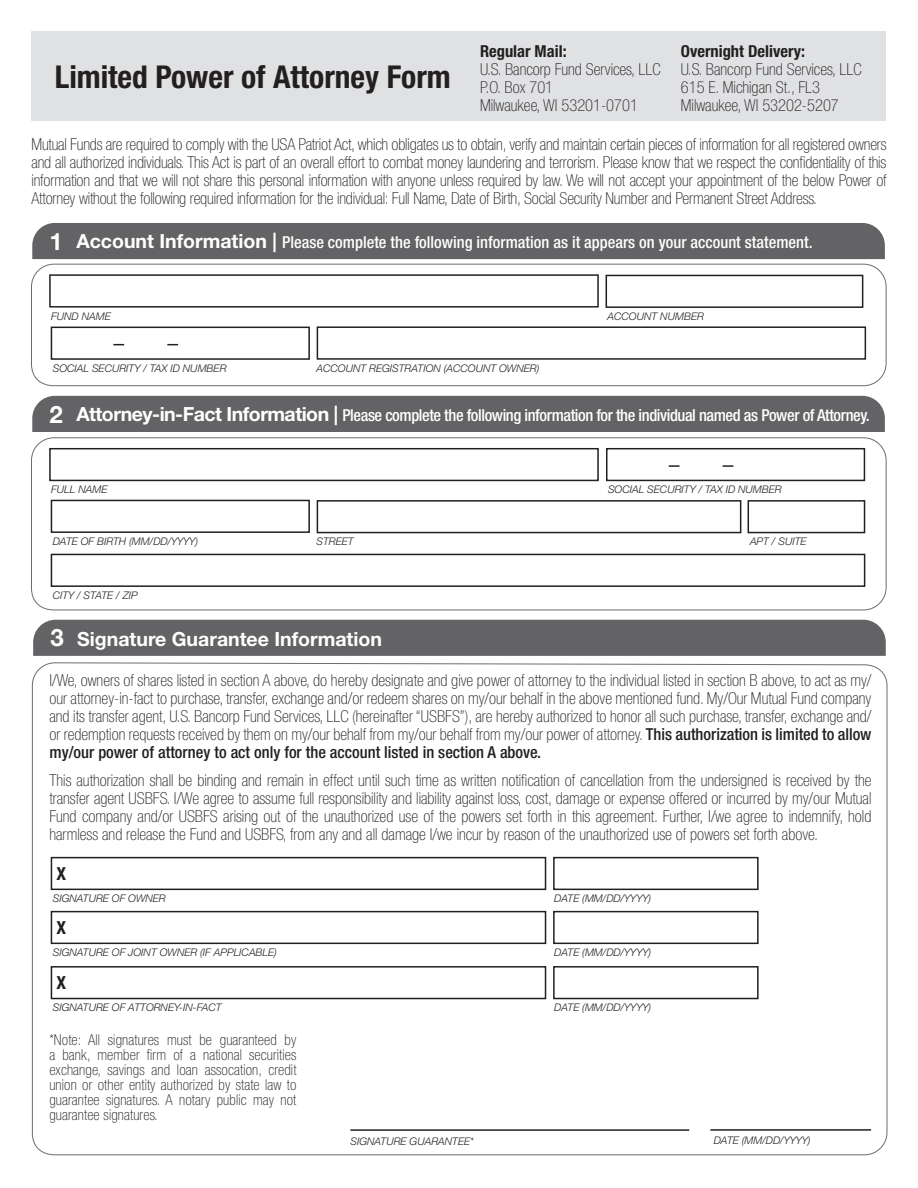
<style>
.page{position:relative;width:918px;height:1188px;background:#fff}
.page>*{position:absolute;margin:0;border:0;box-sizing:border-box;transform-origin:0 0}
.t1{font:700 condensed 31.5px "Helvetica Neue";color:#231f20}
.t2{font:700 24px "Helvetica Neue";color:#fff}
.t3{font:700 19.5px "Helvetica Neue";color:#fff}
.t4{font:700 condensed 18px "Helvetica Neue";color:#231f20}
.t5{font:100 condensed 16.5px/18px "Helvetica Neue";color:#231f20;text-align:justify}
.t6{font:500 condensed 16.5px "Helvetica Neue";letter-spacing:-.02em;color:#fff}
.t7{font:500 condensed 16.5px "Helvetica Neue";color:#fff}
.t8{font:700 condensed 16.5px "Helvetica Neue";color:#231f20}
.t9{font:100 condensed 15px/15px "Helvetica Neue";letter-spacing:.01em;color:#231f20;text-align:justify}
.t10{font:italic 300 10.5px "Helvetica Neue";color:#231f20}
.s1{font-weight:700;font-stretch:normal;font-size:19.5px}
.s2{font-weight:500}
</style>
<div class="page">
<div style="left:32px;top:32px;width:854px;height:89px;background:#e0e1e3"></div>
<div style="left:49px;top:274px;width:550px;height:34px;border:2px solid #231f20"></div>
<div style="left:49px;top:448px;width:550px;height:33px;border:2px solid #231f20"></div>
<div style="left:51px;top:327px;width:259px;height:33px;border:2px solid #231f20"></div>
<div style="left:51px;top:500px;width:259px;height:33px;border:2px solid #231f20"></div>
<div style="left:51px;top:554px;width:814px;height:33px;border:2px solid #231f20"></div>
<div style="left:606px;top:448px;width:259px;height:33px;border:2px solid #231f20"></div>
<div style="left:606px;top:275px;width:257px;height:33px;border:2px solid #231f20"></div>
<div style="left:317px;top:326px;width:549px;height:34px;border:2px solid #231f20"></div>
<div style="left:317px;top:500px;width:424px;height:33px;border:2px solid #231f20"></div>
<div style="left:748px;top:500px;width:117px;height:33px;border:2px solid #231f20"></div>
<div style="left:31px;top:264px;width:855px;height:122px;border:1px solid #6c6d70;border-radius:23px"></div>
<div style="left:31px;top:437px;width:855px;height:173px;border:1px solid #6c6d70;border-radius:23px"></div>
<div style="left:32px;top:396px;width:853px;height:36px;background:#636366"></div>
<div style="left:32px;top:223px;width:853px;height:36px;background:#636366"></div>
<svg style="left:669px;top:465px;width:10px;height:2px"></svg>
<svg style="left:723px;top:465px;width:10px;height:2px"></svg>
<svg style="left:32px;top:663px;width:856px;height:493px"></svg>
<div style="left:33px;top:620px;width:853px;height:36px;background:#636366"></div>
<hr style="left:710px;top:1129px;width:161px;height:2px;background:#231f20">
<p class="t1" style="left:55px;top:57px;width:398px">Limited Power of Attorney Form</p>
<p class="t8" style="left:480px;top:41px;width:88px">Regular Mail:</p>
<p class="t5" style="left:480px;top:60px;width:182px">U.S. Bancorp Fund Services, LLC</p>
<p class="t5" style="left:480px;top:78px;width:75px">P.O. Box 701</p>
<p class="t5" style="left:480px;top:96px;width:159px">Milwaukee, WI 53201-0701</p>
<p class="t8" style="left:681px;top:41px;width:126px">Overnight Delivery:</p>
<p class="t5" style="left:681px;top:60px;width:182px">U.S. Bancorp Fund Services, LLC</p>
<p class="t5" style="left:681px;top:78px;width:141px">615 E. Michigan St., FL3</p>
<p class="t5" style="left:681px;top:96px;width:159px">Milwaukee, WI 53202-5207</p>
<p class="t5" style="left:32px;top:135px;width:857px">Mutual Funds are required to comply with the USA Patriot Act, which obligates us to obtain, verify and maintain certain pieces of information for all registered owners and all authorized individuals. This Act is part of an overall effort to combat money laundering and terrorism. Please know that we respect the confidentiality of this information and that we will not share this personal information with anyone unless required by law. We will not accept your appointment of the below Power of Attorney without the following required information for the individual: Full Name, Date of Birth, Social Security Number and Permanent Street Address.</p>
<p class="t2" style="left:50px;top:226px;width:15px">1</p>
<p class="t7" style="left:76px;top:232px;width:738px"><span class="s1">Account Information |</span> Please complete the following information as it appears on your account statement.</p>
<p class="t10" style="left:51px;top:310px;width:61px">FUND NAME</p>
<p class="t10" style="left:53px;top:362px;width:175px">SOCIAL SECURITY / TAX ID NUMBER</p>
<p class="t10" style="left:316px;top:362px;width:224px">ACCOUNT REGISTRATION (ACCOUNT OWNER)</p>
<p class="t10" style="left:608px;top:310px;width:98px">ACCOUNT NUMBER</p>
<p class="t2" style="left:50px;top:400px;width:15px">2</p>
<p class="t6" style="left:76px;top:405px;width:795px"><span class="s1">Attorney-in-Fact Information |</span> Please complete the following information for the individual named as Power of Attorney.</p>
<p class="t10" style="left:51px;top:483px;width:58px">FULL NAME</p>
<p class="t10" style="left:53px;top:535px;width:147px">DATE OF BIRTH (MM/DD/YYYY)</p>
<p class="t10" style="left:53px;top:589px;width:86px">CITY / STATE / ZIP</p>
<p class="t10" style="left:608px;top:483px;width:175px">SOCIAL SECURITY / TAX ID NUMBER</p>
<p class="t10" style="left:316px;top:535px;width:39px">STREET</p>
<p class="t10" style="left:750px;top:535px;width:58px">APT / SUITE</p>
<p class="t2" style="left:50px;top:623px;width:15px">3</p>
<p class="t3" style="left:77px;top:627px;width:306px">Signature Guarantee Information</p>
<p class="t5" style="left:50px;top:671px;width:824px">I/We, owners of shares listed in section A above, do hereby designate and give power of attorney to the individual listed in section B above, to act as my/ our attorney-in-fact to purchase, transfer, exchange and/or redeem shares on my/our behalf in the above mentioned fund. My/Our Mutual Fund company and its transfer agent, U.S. Bancorp Fund Services, LLC (hereinafter “USBFS”), are hereby authorized to honor all such purchase, transfer, exchange and/ or redemption requests received by them on my/our behalf from my/our behalf from my/our power of attorney. <span class="s2">This authorization is limited to allow my/our power of attorney to act only for the account listed in section A above.</span></p>
<p class="t5" style="left:50px;top:771px;width:824px">This authorization shall be binding and remain in effect until such time as written notification of cancellation from the undersigned is received by the transfer agent USBFS. I/We agree to assume full responsibility and liability against loss, cost, damage or expense offered or incurred by my/our Mutual Fund company and/or USBFS arising out of the unauthorized use of the powers set forth in this agreement. Further, I/we agree to indemnify, hold harmless and release the Fund and USBFS, from any and all damage I/we incur by reason of the unauthorized use of powers set forth above.</p>
<p class="t4" style="left:57px;top:863px;width:11px">X</p>
<p class="t10" style="left:53px;top:892px;width:115px">SIGNATURE OF OWNER</p>
<p class="t4" style="left:57px;top:917px;width:11px">X</p>
<p class="t10" style="left:53px;top:946px;width:226px">SIGNATURE OF JOINT OWNER (IF APPLICABLE)</p>
<p class="t4" style="left:57px;top:972px;width:11px">X</p>
<p class="t10" style="left:53px;top:1001px;width:170px">SIGNATURE OF ATTORNEY-IN-FACT</p>
<p class="t9" style="left:49px;top:1032px;width:249px">*Note: All signatures must be guaranteed by a bank, member firm of a national securities exchange, savings and loan assocation, credit union or other entity authorized by state law to guarantee signatures. A notary public may not guarantee signatures.</p>
<p class="t10" style="left:350px;top:1135px;width:125px">SIGNATURE GUARANTEE*</p>
<p class="t10" style="left:554px;top:892px;width:98px">DATE (MM/DD/YYYY)</p>
<p class="t10" style="left:554px;top:946px;width:98px">DATE (MM/DD/YYYY)</p>
<p class="t10" style="left:554px;top:1001px;width:98px">DATE (MM/DD/YYYY)</p>
<p class="t10" style="left:714px;top:1134px;width:98px">DATE (MM/DD/YYYY)</p>
</div>
